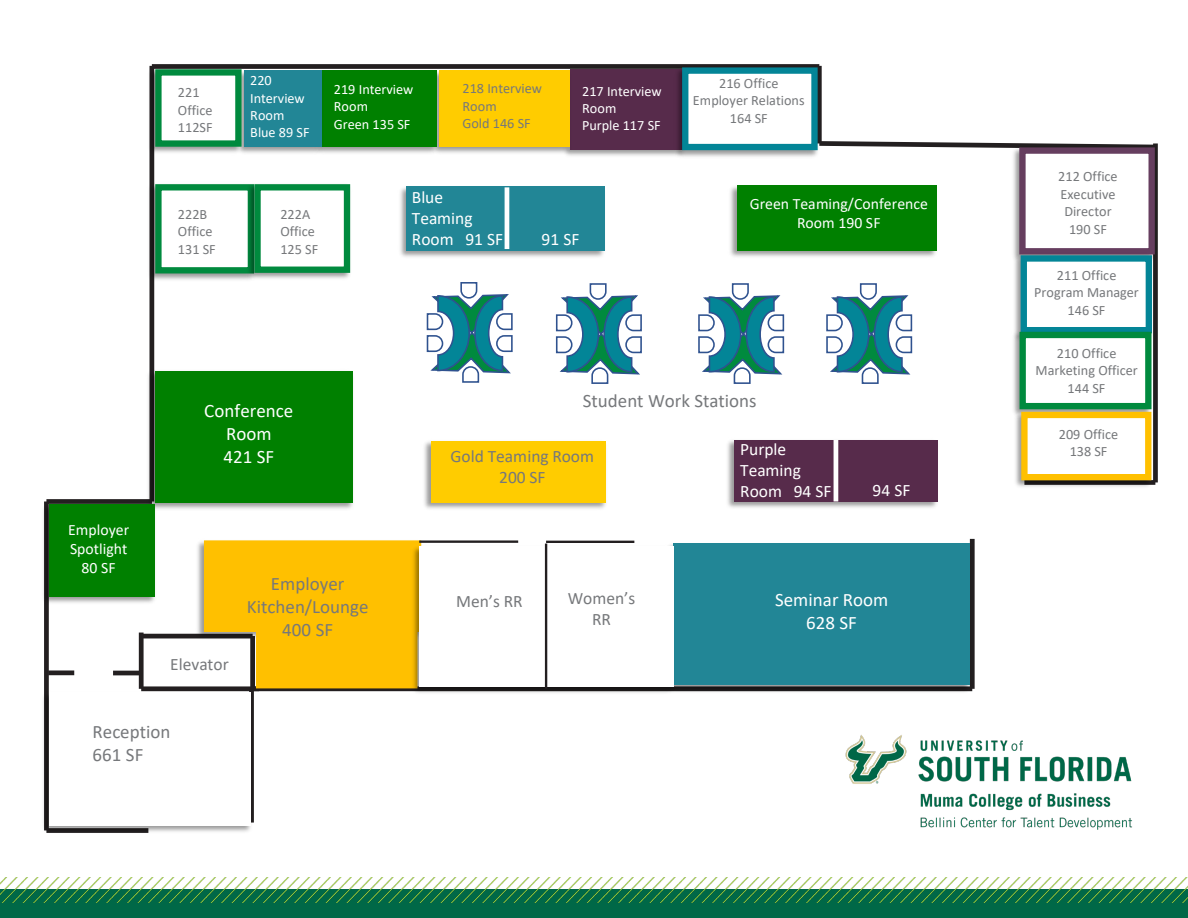
<style>
.page{position:relative;width:1188px;height:918px;background:#fff}
.page>*{position:absolute;margin:0;border:0;box-sizing:border-box;transform-origin:0 0}
.t1{font:18.9px/23.1px "Calibri";color:#76787b;text-align:center}
.t2{font:18.9px/23.1px "Calibri";color:#fff;text-align:center}
.t3{font:17.4px/21.3px "Calibri";color:#fff}
.t4{font:17.4px/21.3px "Calibri";color:#76787b;text-align:center}
.t5{font:15.75px/19.2px "Calibri";color:#fff;text-align:center}
.t6{font:14.25px/17.4px "Calibri";color:#76787b;text-align:center}
.t7{font:14.25px/17.4px "Calibri";color:#fff}
</style>
<div class="page">
<img style="left:424px;top:441px;width:182px;height:68px">
<div style="left:431px;top:441px;width:175px;height:62px;background:#fc0"></div>
<img style="left:727px;top:440px;width:211px;height:68px">
<div style="left:734px;top:440px;width:203px;height:62px;background:#572b4b"></div>
<hr style="left:834px;top:440px;width:4px;height:62px;background:#fff">
<img style="left:730px;top:185px;width:207px;height:72px">
<div style="left:737px;top:186px;width:200px;height:65px;background:#008000"></div>
<img style="left:400px;top:186px;width:205px;height:71px">
<div style="left:406px;top:187px;width:199px;height:64px;background:#228696"></div>
<hr style="left:505px;top:187px;width:4px;height:62px;background:#fff">
<div style="left:149px;top:66px;width:5px;height:436px;background:#231f20"></div>
<div style="left:1153px;top:143px;width:5px;height:339px;background:#231f20"></div>
<div style="left:152px;top:64px;width:667px;height:5px;background:#231f20"></div>
<div style="left:817px;top:66px;width:5px;height:77px;background:#656263"></div>
<svg style="left:821px;top:141px;width:337px;height:7px"></svg>
<div style="left:970px;top:539px;width:5px;height:150px;background:#231f20"></div>
<svg style="left:259px;top:688px;width:150px;height:3px"></svg>
<div style="left:250px;top:636px;width:5px;height:53px;background:#231f20"></div>
<hr style="left:141px;top:634px;width:112px;height:4px;background:#231f20">
<div style="left:139px;top:633px;width:5px;height:56px;background:#231f20"></div>
<div style="left:141px;top:686px;width:118px;height:5px;background:#231f20"></div>
<div style="left:44px;top:502px;width:5px;height:328px;background:#231f20"></div>
<div style="left:46px;top:499px;width:106px;height:5px;background:#231f20"></div>
<img style="left:574px;top:68px;width:98px;height:88px">
<div style="left:570px;top:69px;width:114px;height:81px;background:#572b4b"></div>
<img style="left:440px;top:68px;width:134px;height:88px">
<div style="left:439px;top:71px;width:131px;height:76px;background:#fc0"></div>
<img style="left:325px;top:68px;width:115px;height:85px">
<div style="left:322px;top:71px;width:115px;height:76px;background:#008000"></div>
<img style="left:245px;top:68px;width:80px;height:85px">
<div style="left:244px;top:71px;width:78px;height:76px;background:#228696"></div>
<img style="left:145px;top:368px;width:208px;height:141px">
<div style="left:155px;top:371px;width:198px;height:132px;background:#008000"></div>
<img style="left:677px;top:540px;width:296px;height:152px">
<div style="left:674px;top:544px;width:296px;height:141px;background:#228696"></div>
<img style="left:672px;top:64px;width:149px;height:93px">
<div style="left:685px;top:71px;width:130px;height:76px;background:#fff"></div>
<div style="left:682px;top:67px;width:136px;height:83px;border:6px solid #038597"></div>
<img style="left:149px;top:66px;width:96px;height:91px">
<div style="left:158px;top:72px;width:80px;height:72px;background:#fff"></div>
<div style="left:155px;top:69px;width:87px;height:78px;border:6px solid #008a3e"></div>
<img style="left:149px;top:181px;width:95px;height:102px">
<div style="left:158px;top:187px;width:93px;height:83px;background:#fff"></div>
<div style="left:155px;top:184px;width:99px;height:89px;border:6px solid #008a3e"></div>
<img style="left:244px;top:184px;width:107px;height:96px">
<div style="left:258px;top:187px;width:89px;height:83px;background:#fff"></div>
<div style="left:254px;top:184px;width:96px;height:89px;border:6px solid #008a3e"></div>
<img style="left:1009px;top:144px;width:149px;height:121px">
<div style="left:1022px;top:151px;width:130px;height:100px;background:#fff"></div>
<div style="left:1019px;top:147px;width:136px;height:107px;border:6px solid #663e5f"></div>
<img style="left:1011px;top:252px;width:144px;height:77px">
<div style="left:1024px;top:258px;width:125px;height:72px;background:#fff"></div>
<div style="left:1021px;top:255px;width:131px;height:78px;border:6px solid #038597"></div>
<img style="left:1013px;top:329px;width:141px;height:79px">
<div style="left:1023px;top:335px;width:125px;height:71px;background:#fff"></div>
<div style="left:1020px;top:332px;width:132px;height:77px;border:6px solid #008a3e"></div>
<img style="left:1013px;top:408px;width:142px;height:79px">
<div style="left:1024px;top:415px;width:124px;height:62px;background:#fff"></div>
<div style="left:1021px;top:412px;width:130px;height:68px;border:6px solid #ffc000"></div>
<img style="left:43px;top:501px;width:115px;height:106px">
<div style="left:49px;top:504px;width:106px;height:93px;background:#008000"></div>
<img style="left:194px;top:540px;width:62px;height:102px">
<div style="left:207px;top:544px;width:211px;height:85px;background:#ffc000"></div>
<div style="left:204px;top:540px;width:217px;height:92px;border:6px solid #ffc000"></div>
<div style="left:259px;top:611px;width:155px;height:74px;background:#ffc000"></div>
<div style="left:256px;top:608px;width:162px;height:80px;border:6px solid #ffc000"></div>
<div style="left:48px;top:670px;width:26px;height:5px;background:#231f20"></div>
<hr style="left:113px;top:671px;width:26px;height:4px;background:#231f20">
<img style="left:409px;top:543px;width:268px;height:150px">
<div style="left:419px;top:547px;width:255px;height:140px;background:#fff"></div>
<hr style="left:545px;top:544px;width:2px;height:145px;background:#231f20">
<hr style="left:419px;top:540px;width:99px;height:3px;background:#231f20">
<hr style="left:546px;top:541px;width:88px;height:2px;background:#231f20">
<img style="left:43px;top:689px;width:211px;height:144px">
<div style="left:49px;top:692px;width:202px;height:134px;background:#fff"></div>
<svg style="left:426px;top:282px;width:87px;height:101px"></svg>
<svg style="left:555px;top:283px;width:87px;height:101px"></svg>
<svg style="left:698px;top:283px;width:87px;height:101px"></svg>
<svg style="left:826px;top:283px;width:87px;height:101px"></svg>
<img style="left:845px;top:735px;width:287px;height:95px">
<div style="left:1px;top:890px;width:1187px;height:28px;background:#006847"></div>
<img style="left:0;top:878px;width:1188px;height:24px">
<p class="t6" style="left:178px;top:84px;width:36px;text-align:left">221<br>Office<br>112SF</p>
<p class="t7" style="left:250px;top:71px;width:61px">220<br>Interview<br>Room<br>Blue 89 SF</p>
<p class="t7" style="left:334px;top:80px;width:81px">219 Interview<br>Room<br>Green 135 SF</p>
<p class="t6" style="left:462px;top:79px;width:81px;text-align:left">218 Interview<br>Room<br>Gold 146 SF</p>
<p class="t7" style="left:582px;top:82px;width:81px">217 Interview<br>Room<br>Purple 117 SF</p>
<p class="t6" style="left:178px;top:205px;width:39px;text-align:left">222B<br>Office<br>131 SF</p>
<p class="t6" style="left:280px;top:205px;width:39px;text-align:left">222A<br>Office<br>125 SF</p>
<p class="t3" style="left:412px;top:186px;width:93px">Blue<br>Teaming<br>Room 91 SF</p>
<p class="t3" style="left:542px;top:228px;width:39px">91 SF</p>
<p class="t6" style="left:693px;top:74px;width:113px">216 Office<br>Employer Relations<br>164 SF</p>
<p class="t5" style="left:750px;top:193px;width:180px">Green Teaming/Conference<br>Room 190 SF</p>
<p class="t5" style="left:68px;top:519px;width:63px">Employer<br>Spotlight<br>80 SF</p>
<p class="t2" style="left:204px;top:399px;width:90px">Conference<br>Room<br>421 SF</p>
<p class="t4" style="left:170px;top:654px;width:60px">Elevator</p>
<p class="t1" style="left:247px;top:572px;width:123px">Employer<br>Kitchen/Lounge<br>400 SF</p>
<p class="t1" style="left:583px;top:388px;width:175px">Student Work Stations</p>
<p class="t4" style="left:451px;top:445px;width:145px">Gold Teaming Room<br>200 SF</p>
<p class="t3" style="left:740px;top:438px;width:93px">Purple<br>Teaming<br>Room 94 SF</p>
<p class="t3" style="left:873px;top:479px;width:39px">94 SF</p>
<p class="t4" style="left:456px;top:590px;width:68px">Men’s RR</p>
<p class="t4" style="left:568px;top:587px;width:69px">Women’s<br>RR</p>
<p class="t2" style="left:775px;top:587px;width:115px">Seminar Room<br>628 SF</p>
<p class="t1" style="left:93px;top:720px;width:79px;text-align:left">Reception<br>661 SF</p>
<p class="t6" style="left:1058px;top:168px;width:61px">212 Office<br>Executive<br>Director<br>190 SF</p>
<p class="t6" style="left:1034px;top:266px;width:106px">211 Office<br>Program Manager<br>146 SF</p>
<p class="t6" style="left:1036px;top:344px;width:104px">210 Office<br>Marketing Officer<br>144 SF</p>
<p class="t6" style="left:1059px;top:425px;width:61px">209 Office<br>138 SF</p>
</div>
